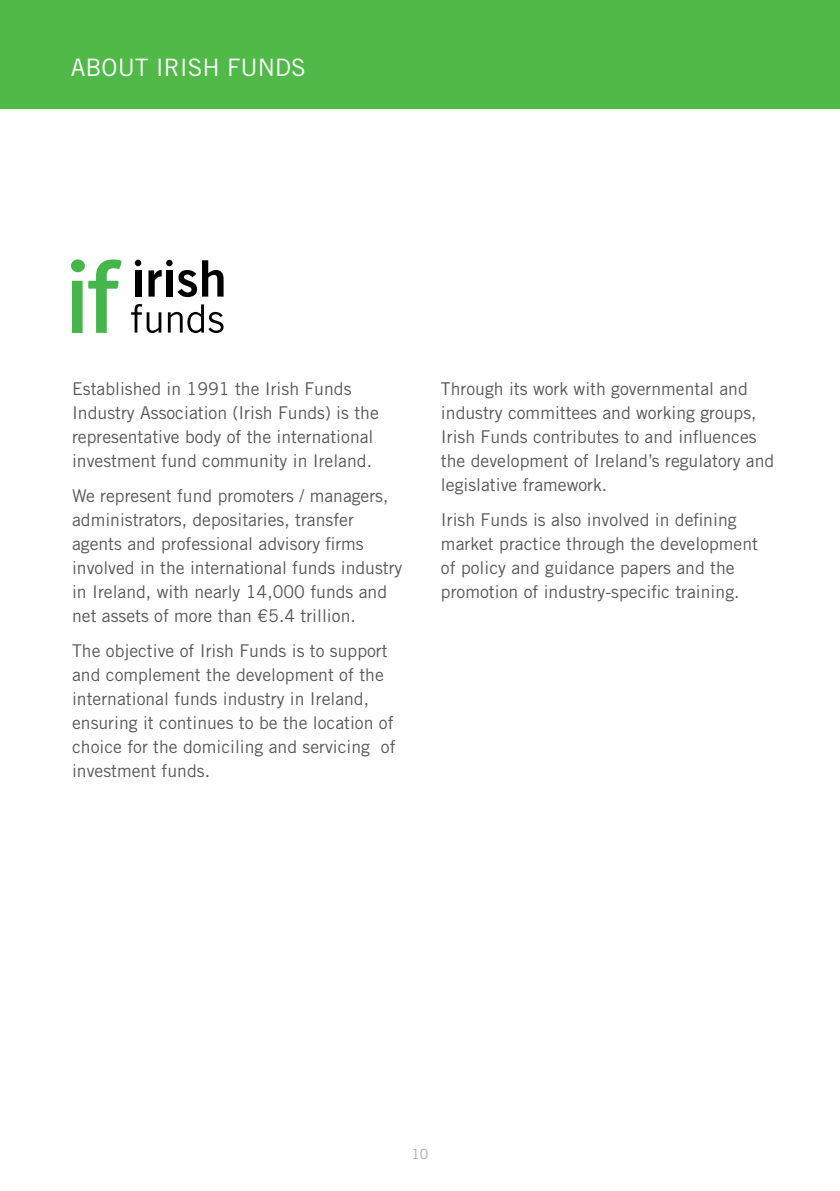
<style>
.page{position:relative;width:840px;height:1191px;background:#fff}
.page>*{position:absolute;margin:0;border:0;box-sizing:border-box;transform-origin:0 0}
.Pa0{font:24px "Trade Gothic LT Std";color:#fff}
.Pa0-2{font:17.6px/24px "Trade Gothic LT Std";color:#57585a}
.t1{font:14px "Trade Gothic LT Std";color:#a8a9ad}
</style>
<div class="page">
<div style="left:0;top:0;width:839px;height:109px;background:#51b948"></div>
<svg style="left:71px;top:259px;width:50px;height:74px"></svg>
<svg style="left:131px;top:304px;width:92px;height:29px"></svg>
<svg style="left:135px;top:260px;width:6px;height:6px"></svg>
<svg style="left:148px;top:260px;width:75px;height:37px"></svg>
<div style="left:135px;top:270px;width:6px;height:26px;background:#000001"></div>
<p class="Pa0" style="left:71px;top:53px;width:236px">ABOUT IRISH FUNDS</p>
<p class="Pa0-2" style="left:72px;top:376px;width:308px">Established in 1991 the Irish Funds<br>Industry Association (Irish Funds) is the</p>
<p class="Pa0-2" style="left:72px;top:424px;width:303px">representative body of the international investment fund community in Ireland.</p>
<p class="Pa0-2" style="left:72px;top:483px;width:331px">We represent fund promoters / managers, administrators, depositaries, transfer agents and professional advisory firms involved in the international funds industry in Ireland, with nearly 14,000 funds and net assets of more than €5.4 trillion.</p>
<p class="Pa0-2" style="left:72px;top:639px;width:325px">The objective of Irish Funds is to support and complement the development of the international funds industry in Ireland, ensuring it continues to be the location of choice for the domiciling and servicing of investment funds.</p>
<p class="Pa0-2" style="left:441px;top:376px;width:334px">Through its work with governmental and industry committees and working groups, Irish Funds contributes to and influences the development of Ireland’s regulatory and legislative framework.</p>
<p class="Pa0-2" style="left:441px;top:507px;width:318px">Irish Funds is also involved in defining market practice through the development of policy and guidance papers and the promotion of industry-specific training.</p>
<p class="t1" style="left:411px;top:1145px;width:19px">10</p>
</div>
